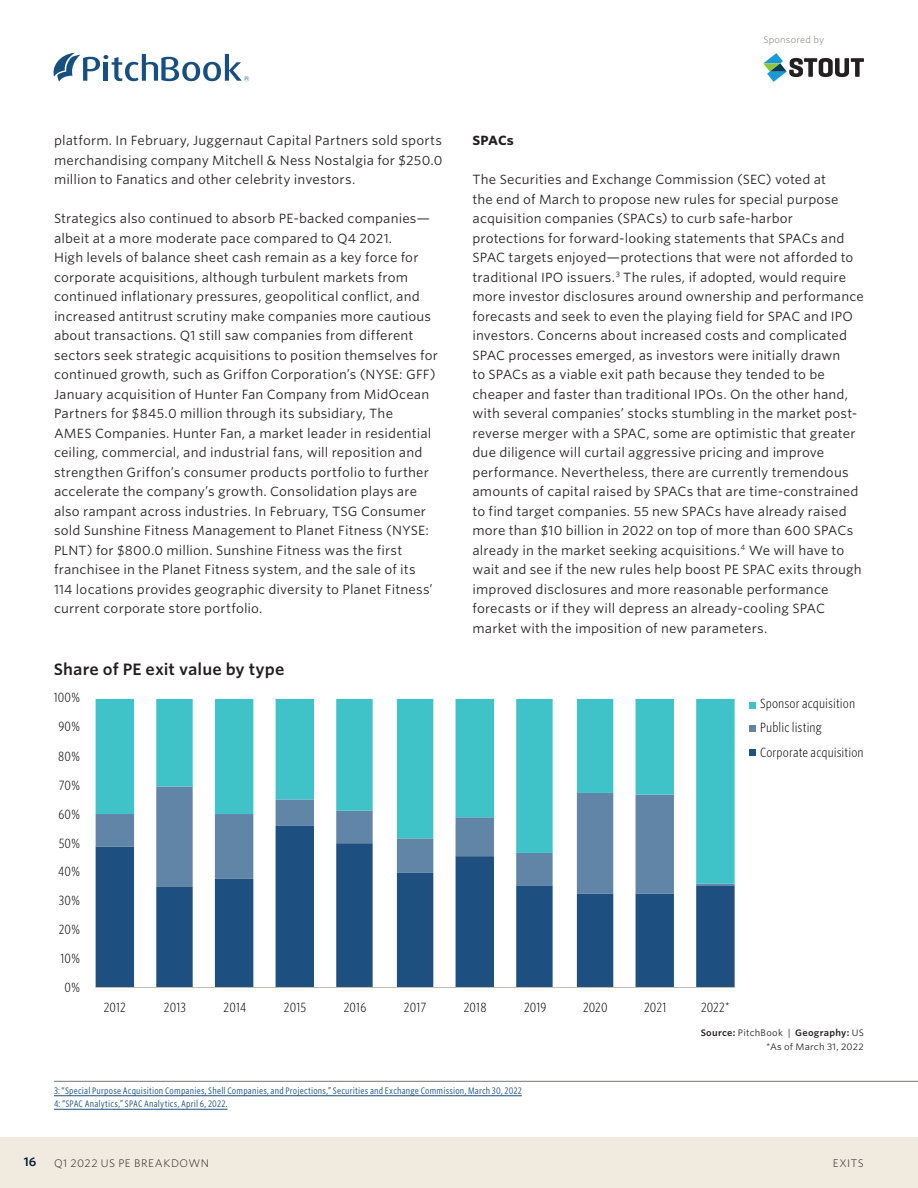
<style>
.page{position:relative;width:918px;height:1188px;background:#fff}
.page>*{position:absolute;margin:0;border:0;box-sizing:border-box;transform-origin:0 0}
.CR_Chart_title{font:600 15.75px "Whitney S Sm";color:#231f20}
.CR_Body_copy{font:12.75px/19.5px "Whitney S Sm";letter-spacing:.01em;color:#231f20}
.t1{font:300 12.75px/24.2px "Whitney Cond S Sm";letter-spacing:.005em;color:#000}
.CR_Body_subsection_h{font:700 12.75px "Whitney S Sm";color:#231f20}
.t2{font:600 12px "Whitney S Sm";color:#051c38}
.t3{font:300 10.5px "Whitney S Sm";letter-spacing:.045em;color:#231f20}
.CR_Footnote{font:9px/13.5px "Whitney Cond S Sm";letter-spacing:.02em;color:#1d5080}
.t4{font:600 9px "Whitney S Sm";letter-spacing:.025em;color:#231f20}
.CR_Source_tag{font:9px "Whitney S Sm";letter-spacing:.025em;color:#231f20}
.t5{font:300 9px "Whitney S Sm";letter-spacing:.025em;color:#78766f}
.s1{font-weight:400}
</style>
<div class="page">
<div style="left:0;top:1137px;width:918px;height:51px;background:#f0ebde"></div>
<svg style="left:53px;top:53px;width:196px;height:29px"></svg>
<svg style="left:763px;top:53px;width:101px;height:29px"></svg>
<svg style="left:96px;top:893px;width:639px;height:94px;fill:#1d5080"></svg>
<svg style="left:96px;top:884px;width:639px;height:9px"></svg>
<svg style="left:96px;top:699px;width:639px;height:185px"></svg>
<div style="left:750px;top:702px;width:6px;height:7px;background:#40c2c9"></div>
<div style="left:750px;top:725px;width:6px;height:7px;background:#6185a6"></div>
<svg style="left:750px;top:750px;width:6px;height:6px"></svg>
<hr style="left:96px;top:987px;width:639px;height:1px;background:#c0bcb2">
<hr style="left:54px;top:1081px;width:864px;height:1px;background:#78766f">
<hr style="left:54px;top:1095px;width:468px;height:1px;background:#1d5080">
<hr style="left:54px;top:1109px;width:174px;height:1px;background:#1d5080">
<p class="t5" style="left:763px;top:34px;width:62px">Sponsored by</p>
<p class="CR_Body_copy" style="left:54px;top:131px;width:390px;text-align:justify">platform. In February, Juggernaut Capital Partners sold sports merchandising company Mitchell &amp; Ness Nostalgia for $250.0 million to Fanatics and other celebrity investors.</p>
<p class="CR_Body_copy" style="left:54px;top:209px;width:385px">Strategics also continued to absorb PE-backed companies— albeit at a more moderate pace compared to Q4 2021.<br>High levels of balance sheet cash remain as a key force for corporate acquisitions, although turbulent markets from continued inflationary pressures, geopolitical conflict, and increased antitrust scrutiny make companies more cautious about transactions. Q1 still saw companies from different sectors seek strategic acquisitions to position themselves for continued growth, such as Griffon Corporation’s (NYSE: GFF)<br>January acquisition of Hunter Fan Company from MidOcean Partners for $845.0 million through its subsidiary, The<br>AMES Companies. Hunter Fan, a market leader in residential ceiling, commercial, and industrial fans, will reposition and strengthen Griffon’s consumer products portfolio to further accelerate the company’s growth. Consolidation plays are also rampant across industries. In February, TSG Consumer sold Sunshine Fitness Management to Planet Fitness (NYSE:<br>PLNT) for $800.0 million. Sunshine Fitness was the first franchisee in the Planet Fitness system, and the sale of its<br>114 locations provides geographic diversity to Planet Fitness’ current corporate store portfolio.</p>
<p class="CR_Chart_title" style="left:54px;top:659px;width:232px">Share of PE exit value by type</p>
<p class="t1" style="left:54px;top:685px;width:28px">100%</p>
<p class="t1" style="left:58px;top:714px;width:23px">90%</p>
<p class="t1" style="left:58px;top:743px;width:23px">80%</p>
<p class="t1" style="left:59px;top:773px;width:22px">70%</p>
<p class="t1" style="left:58px;top:802px;width:23px">60%</p>
<p class="t1" style="left:59px;top:831px;width:23px">50%</p>
<p class="t1" style="left:58px;top:859px;width:23px">40%</p>
<p class="t1" style="left:59px;top:888px;width:22px">30%</p>
<p class="t1" style="left:59px;top:917px;width:23px">20%</p>
<p class="t1" style="left:61px;top:946px;width:21px">10%</p>
<p class="t1" style="left:65px;top:975px;width:17px">0%</p>
<p class="CR_Body_subsection_h" style="left:472px;top:132px;width:43px">SPACs</p>
<p class="CR_Body_copy" style="left:472px;top:170px;width:393px">The Securities and Exchange Commission (SEC) voted at<br>the end of March to propose new rules for special purpose acquisition companies (SPACs) to curb safe-harbor protections for forward-looking statements that SPACs and SPAC targets enjoyed—protections that were not afforded to traditional IPO issuers.<sup>3</sup> The rules, if adopted, would require more investor disclosures around ownership and performance forecasts and seek to even the playing field for SPAC and IPO investors. Concerns about increased costs and complicated SPAC processes emerged, as investors were initially drawn<br>to SPACs as a viable exit path because they tended to be cheaper and faster than traditional IPOs. On the other hand, with several companies’ stocks stumbling in the market post&shy;reverse merger with a SPAC, some are optimistic that greater due diligence will curtail aggressive pricing and improve performance. Nevertheless, there are currently tremendous amounts of capital raised by SPACs that are time-constrained to find target companies. 55 new SPACs have already raised more than $10 billion in 2022 on top of more than 600 SPACs already in the market seeking acquisitions.<sup>4</sup> We will have to wait and see if the new rules help boost PE SPAC exits through improved disclosures and more reasonable performance forecasts or if they will depress an already-cooling SPAC market with the imposition of new parameters.</p>
<p class="t1" style="left:760px;top:691px;width:105px">Sponsor acquisition<br>Public listing<br>Corporate acquisition</p>
<p class="t1" style="left:104px;top:994px;width:24px">2012</p>
<p class="t1" style="left:164px;top:994px;width:23px">2013</p>
<p class="t1" style="left:224px;top:994px;width:24px">2014</p>
<p class="t1" style="left:284px;top:994px;width:24px">2015</p>
<p class="t1" style="left:344px;top:994px;width:24px">2016</p>
<p class="t1" style="left:404px;top:994px;width:24px">2017</p>
<p class="t1" style="left:464px;top:994px;width:24px">2018</p>
<p class="t1" style="left:524px;top:994px;width:24px">2019</p>
<p class="t1" style="left:583px;top:994px;width:26px">2020</p>
<p class="t1" style="left:644px;top:994px;width:24px">2021</p>
<p class="t1" style="left:701px;top:994px;width:30px">2022*</p>
<p class="CR_Footnote" style="left:54px;top:1083px;width:469px">3: “Special Purpose Acquisition Companies, Shell Companies, and Projections,” Securities and Exchange Commission, March 30, 2022<br>4: “SPAC Analytics,” SPAC Analytics, April 6, 2022.</p>
<p class="t2" style="left:24px;top:1153px;width:14px">16</p>
<p class="t3" style="left:54px;top:1156px;width:157px">Q1 2022 US PE BREAKDOWN</p>
<p class="t4" style="left:701px;top:1027px;width:165px">Source: <span class="s1">PitchBook |</span> Geography: <span class="s1">US</span></p>
<p class="CR_Source_tag" style="left:766px;top:1040px;width:99px">*As of March 31, 2022</p>
<p class="t3" style="left:833px;top:1156px;width:33px">EXITS</p>
</div>
